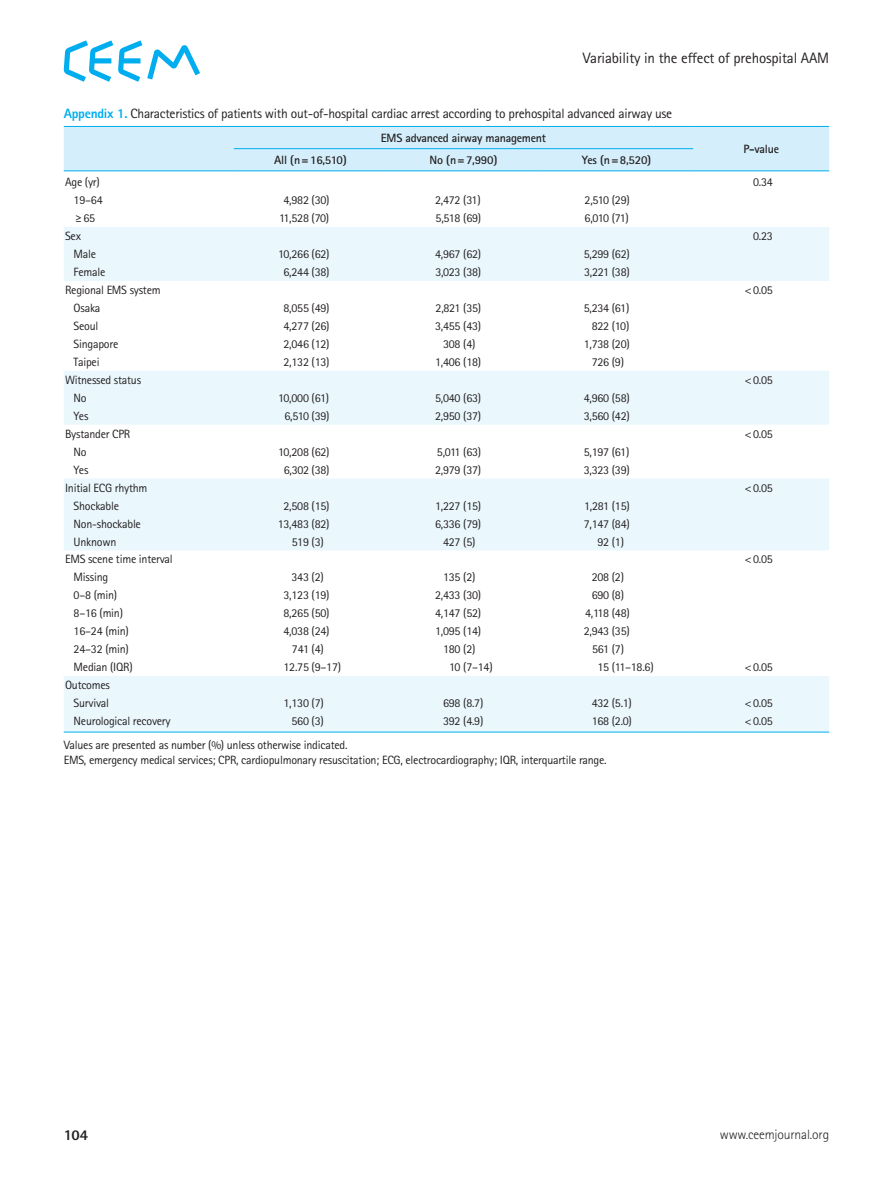
<style>
.page{position:relative;width:893px;height:1191px;background:#fff}
.page>*{position:absolute;margin:0;border:0;box-sizing:border-box;transform-origin:0 0}
.t1{font:15px "Rotis Sans Serif Std";letter-spacing:-.01em;color:#231f20}
.t2{font:800 15px "Rotis Sans Serif Std";color:#231f20}
.표제목그림캡션{font:13.5px "Rotis Sans Serif Std";letter-spacing:-.02em;color:#231f20}
.t3{font:300 13.5px "Rotis Sans Serif Std";letter-spacing:-.01em;color:#231f20}
.표본문{font:12px "Rotis Sans Serif Std";letter-spacing:-.02em;color:#231f20}
.표머리{font:700 12px "Rotis Sans Serif Std";letter-spacing:-.02em;color:#231f20}
.s1{font-weight:800;color:#00aeef}
</style>
<div class="page">
<svg style="left:64px;top:40px;width:136px;height:42px"></svg>
<div style="left:64px;top:127px;width:765px;height:44px;background:#d4effb"></div>
<svg style="left:64px;top:227px;width:765px;height:505px"></svg>
<hr style="left:64px;top:126px;width:170px;height:1px;background:#00aeef">
<hr style="left:234px;top:126px;width:153px;height:1px;background:#00aeef">
<hr style="left:387px;top:126px;width:153px;height:1px;background:#00aeef">
<hr style="left:540px;top:126px;width:153px;height:1px;background:#00aeef">
<hr style="left:693px;top:126px;width:136px;height:1px;background:#00aeef">
<hr style="left:234px;top:148px;width:153px;height:1px;background:#00aeef">
<hr style="left:387px;top:148px;width:153px;height:1px;background:#00aeef">
<hr style="left:540px;top:148px;width:153px;height:1px;background:#00aeef">
<hr style="left:64px;top:171px;width:170px;height:1px;background:#00aeef">
<hr style="left:234px;top:171px;width:153px;height:1px;background:#00aeef">
<hr style="left:387px;top:171px;width:153px;height:1px;background:#00aeef">
<hr style="left:540px;top:171px;width:153px;height:1px;background:#00aeef">
<hr style="left:693px;top:171px;width:136px;height:1px;background:#00aeef">
<hr style="left:64px;top:732px;width:170px;height:1px;background:#00aeef">
<hr style="left:234px;top:732px;width:153px;height:1px;background:#00aeef">
<hr style="left:387px;top:732px;width:153px;height:1px;background:#00aeef">
<hr style="left:540px;top:732px;width:153px;height:1px;background:#00aeef">
<hr style="left:693px;top:732px;width:136px;height:1px;background:#00aeef">
<p class="t1" style="left:583px;top:49px;width:248px">Variability in the effect of prehospital AAM</p>
<p class="표제목그림캡션" style="left:64px;top:105px;width:610px"><span class="s1">Appendix 1.</span> Characteristics of patients with out-of-hospital cardiac arrest according to prehospital advanced airway use</p>
<p class="표머리" style="left:381px;top:130px;width:167px">EMS advanced airway management</p>
<p class="표머리" style="left:274px;top:152px;width:74px">All (n=16,510)</p>
<p class="표머리" style="left:430px;top:152px;width:69px">No (n=7,990)</p>
<p class="표머리" style="left:582px;top:152px;width:71px">Yes (n=8,520)</p>
<p class="표머리" style="left:743px;top:141px;width:37px">P-value</p>
<p class="표본문" style="left:65px;top:175px;width:36px">Age (yr)</p>
<p class="표본문" style="left:753px;top:175px;width:21px">0.34</p>
<p class="표본문" style="left:74px;top:193px;width:31px">19–64</p>
<p class="표본문" style="left:284px;top:193px;width:48px">4,982 (30)</p>
<p class="표본문" style="left:435px;top:193px;width:47px">2,472 (31)</p>
<p class="표본문" style="left:585px;top:193px;width:47px">2,510 (29)</p>
<p class="표본문" style="left:75px;top:211px;width:22px">≥65</p>
<p class="표본문" style="left:279px;top:211px;width:52px">11,528 (70)</p>
<p class="표본문" style="left:436px;top:211px;width:47px">5,518 (69)</p>
<p class="표본문" style="left:585px;top:211px;width:46px">6,010 (71)</p>
<p class="표본문" style="left:65px;top:229px;width:17px">Sex</p>
<p class="표본문" style="left:753px;top:229px;width:21px">0.23</p>
<p class="표본문" style="left:74px;top:247px;width:24px">Male</p>
<p class="표본문" style="left:278px;top:247px;width:53px">10,266 (62)</p>
<p class="표본문" style="left:435px;top:247px;width:48px">4,967 (62)</p>
<p class="표본문" style="left:584px;top:247px;width:48px">5,299 (62)</p>
<p class="표본문" style="left:74px;top:265px;width:33px">Female</p>
<p class="표본문" style="left:284px;top:265px;width:48px">6,244 (38)</p>
<p class="표본문" style="left:435px;top:265px;width:47px">3,023 (38)</p>
<p class="표본문" style="left:584px;top:265px;width:47px">3,221 (38)</p>
<p class="표본문" style="left:65px;top:283px;width:97px">Regional EMS system</p>
<p class="표본문" style="left:745px;top:283px;width:30px">&lt;0.05</p>
<p class="표본문" style="left:74px;top:301px;width:28px">Osaka</p>
<p class="표본문" style="left:284px;top:301px;width:48px">8,055 (49)</p>
<p class="표본문" style="left:436px;top:301px;width:47px">2,821 (35)</p>
<p class="표본문" style="left:584px;top:301px;width:47px">5,234 (61)</p>
<p class="표본문" style="left:74px;top:319px;width:26px">Seoul</p>
<p class="표본문" style="left:284px;top:319px;width:48px">4,277 (26)</p>
<p class="표본문" style="left:435px;top:319px;width:48px">3,455 (43)</p>
<p class="표본문" style="left:592px;top:319px;width:39px">822 (10)</p>
<p class="표본문" style="left:74px;top:337px;width:46px">Singapore</p>
<p class="표본문" style="left:284px;top:337px;width:48px">2,046 (12)</p>
<p class="표본문" style="left:443px;top:337px;width:34px">308 (4)</p>
<p class="표본문" style="left:584px;top:337px;width:48px">1,738 (20)</p>
<p class="표본문" style="left:74px;top:355px;width:27px">Taipei</p>
<p class="표본문" style="left:284px;top:355px;width:48px">2,132 (13)</p>
<p class="표본문" style="left:435px;top:355px;width:48px">1,406 (18)</p>
<p class="표본문" style="left:592px;top:355px;width:34px">726 (9)</p>
<p class="표본문" style="left:65px;top:373px;width:78px">Witnessed status</p>
<p class="표본문" style="left:745px;top:373px;width:30px">&lt;0.05</p>
<p class="표본문" style="left:74px;top:391px;width:15px">No</p>
<p class="표본문" style="left:278px;top:391px;width:52px">10,000 (61)</p>
<p class="표본문" style="left:435px;top:391px;width:48px">5,040 (63)</p>
<p class="표본문" style="left:584px;top:391px;width:48px">4,960 (58)</p>
<p class="표본문" style="left:74px;top:409px;width:16px">Yes</p>
<p class="표본문" style="left:284px;top:409px;width:47px">6,510 (39)</p>
<p class="표본문" style="left:435px;top:409px;width:48px">2,950 (37)</p>
<p class="표본문" style="left:584px;top:409px;width:48px">3,560 (42)</p>
<p class="표본문" style="left:65px;top:426px;width:67px">Bystander CPR</p>
<p class="표본문" style="left:745px;top:426px;width:30px">&lt;0.05</p>
<p class="표본문" style="left:74px;top:444px;width:15px">No</p>
<p class="표본문" style="left:278px;top:444px;width:53px">10,208 (62)</p>
<p class="표본문" style="left:437px;top:444px;width:46px">5,011 (63)</p>
<p class="표본문" style="left:584px;top:444px;width:47px">5,197 (61)</p>
<p class="표본문" style="left:74px;top:462px;width:16px">Yes</p>
<p class="표본문" style="left:284px;top:462px;width:47px">6,302 (38)</p>
<p class="표본문" style="left:435px;top:462px;width:48px">2,979 (37)</p>
<p class="표본문" style="left:584px;top:462px;width:48px">3,323 (39)</p>
<p class="표본문" style="left:65px;top:480px;width:84px">Initial ECG rhythm</p>
<p class="표본문" style="left:745px;top:480px;width:30px">&lt;0.05</p>
<p class="표본문" style="left:74px;top:498px;width:47px">Shockable</p>
<p class="표본문" style="left:284px;top:498px;width:48px">2,508 (15)</p>
<p class="표본문" style="left:435px;top:498px;width:48px">1,227 (15)</p>
<p class="표본문" style="left:584px;top:498px;width:47px">1,281 (15)</p>
<p class="표본문" style="left:74px;top:516px;width:69px">Non-shockable</p>
<p class="표본문" style="left:278px;top:516px;width:53px">13,483 (82)</p>
<p class="표본문" style="left:435px;top:516px;width:48px">6,336 (79)</p>
<p class="표본문" style="left:584px;top:516px;width:48px">7,147 (84)</p>
<p class="표본문" style="left:74px;top:534px;width:44px">Unknown</p>
<p class="표본문" style="left:292px;top:534px;width:33px">519 (3)</p>
<p class="표본문" style="left:443px;top:534px;width:34px">427 (5)</p>
<p class="표본문" style="left:597px;top:534px;width:28px">92 (1)</p>
<p class="표본문" style="left:65px;top:552px;width:109px">EMS scene time interval</p>
<p class="표본문" style="left:745px;top:552px;width:30px">&lt;0.05</p>
<p class="표본문" style="left:74px;top:570px;width:36px">Missing</p>
<p class="표본문" style="left:291px;top:570px;width:34px">343 (2)</p>
<p class="표본문" style="left:443px;top:570px;width:34px">135 (2)</p>
<p class="표본문" style="left:592px;top:570px;width:34px">208 (2)</p>
<p class="표본문" style="left:74px;top:588px;width:45px">0–8 (min)</p>
<p class="표본문" style="left:284px;top:588px;width:48px">3,123 (19)</p>
<p class="표본문" style="left:435px;top:588px;width:48px">2,433 (30)</p>
<p class="표본문" style="left:592px;top:588px;width:34px">690 (8)</p>
<p class="표본문" style="left:74px;top:606px;width:51px">8–16 (min)</p>
<p class="표본문" style="left:284px;top:606px;width:48px">8,265 (50)</p>
<p class="표본문" style="left:435px;top:606px;width:48px">4,147 (52)</p>
<p class="표본문" style="left:585px;top:606px;width:46px">4,118 (48)</p>
<p class="표본문" style="left:74px;top:624px;width:57px">16–24 (min)</p>
<p class="표본문" style="left:284px;top:624px;width:48px">4,038 (24)</p>
<p class="표본문" style="left:435px;top:624px;width:48px">1,095 (14)</p>
<p class="표본문" style="left:584px;top:624px;width:48px">2,943 (35)</p>
<p class="표본문" style="left:74px;top:642px;width:57px">24–32 (min)</p>
<p class="표본문" style="left:292px;top:642px;width:33px">741 (4)</p>
<p class="표본문" style="left:443px;top:642px;width:34px">180 (2)</p>
<p class="표본문" style="left:592px;top:642px;width:33px">561 (7)</p>
<p class="표본문" style="left:74px;top:660px;width:61px">Median (IQR)</p>
<p class="표본문" style="left:284px;top:660px;width:59px">12.75 (9–17)</p>
<p class="표본문" style="left:449px;top:660px;width:45px">10 (7–14)</p>
<p class="표본문" style="left:597px;top:660px;width:58px">15 (11–18.6)</p>
<p class="표본문" style="left:745px;top:660px;width:30px">&lt;0.05</p>
<p class="표본문" style="left:65px;top:678px;width:46px">Outcomes</p>
<p class="표본문" style="left:74px;top:696px;width:37px">Survival</p>
<p class="표본문" style="left:284px;top:696px;width:42px">1,130 (7)</p>
<p class="표본문" style="left:443px;top:696px;width:42px">698 (8.7)</p>
<p class="표본문" style="left:592px;top:696px;width:42px">432 (5.1)</p>
<p class="표본문" style="left:745px;top:696px;width:30px">&lt;0.05</p>
<p class="표본문" style="left:74px;top:714px;width:98px">Neurological recovery</p>
<p class="표본문" style="left:291px;top:714px;width:34px">560 (3)</p>
<p class="표본문" style="left:443px;top:714px;width:42px">392 (4.9)</p>
<p class="표본문" style="left:592px;top:714px;width:42px">168 (2.0)</p>
<p class="표본문" style="left:745px;top:714px;width:30px">&lt;0.05</p>
<p class="표본문" style="left:64px;top:737px;width:285px">Values are presented as number (%) unless otherwise indicated.</p>
<p class="표본문" style="left:64px;top:753px;width:544px">EMS, emergency medical services; CPR, cardiopulmonary resuscitation; ECG, electrocardiography; IQR, interquartile range.</p>
<p class="t2" style="left:64px;top:1125px;width:26px">104</p>
<p class="t3" style="left:720px;top:1126px;width:111px">www.ceemjournal.org</p>
</div>
